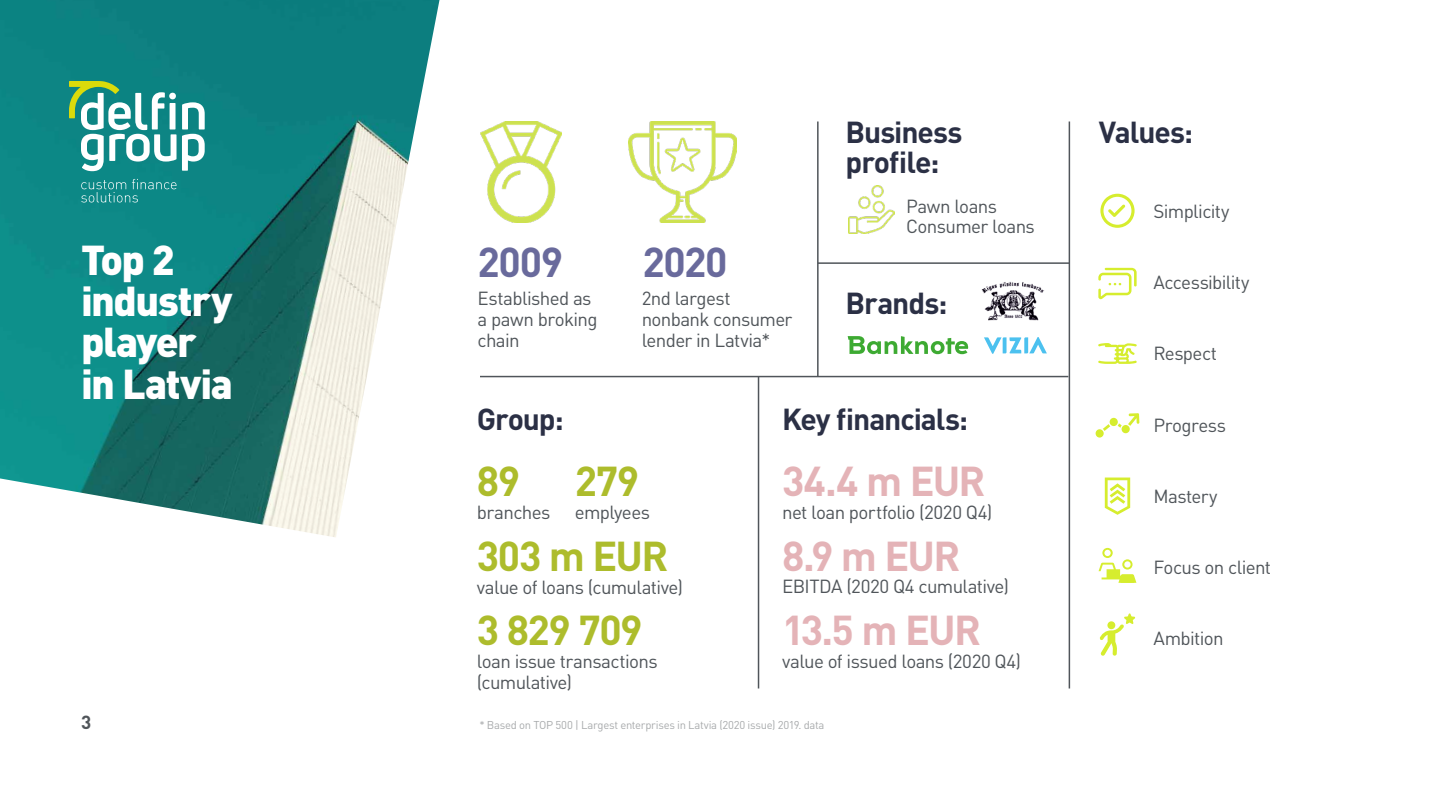
<style>
.page{position:relative;width:1440px;height:810px;background:#fff}
.page>*{position:absolute;margin:0;border:0;box-sizing:border-box;transform-origin:0 0}
.t1{font:900 41.25px/41.2px "DIN Pro";letter-spacing:-.035em;color:#fff}
.t2{font:700 41.25px "DIN Pro";letter-spacing:-.045em;color:#e4b3b7}
.t3{font:700 41.25px "DIN Pro";letter-spacing:-.035em;color:#adbc2c}
.t4{font:700 41.25px "DIN Pro";letter-spacing:-.035em;color:#696a9c}
.t5{font:700 30px/30px "DIN Pro";letter-spacing:-.035em;color:#2b3045}
.t6{font:18.75px/20.6px "DIN Pro";letter-spacing:-.035em;color:#50555a}
.t7{font:700 18.75px "DIN Pro";color:#50555a}
.t8{font:11.25px "DIN Pro";letter-spacing:-.025em;color:#a8aaac}
</style>
<div class="page">
<img style="left:0;top:0;width:440px;height:537px">
<svg style="left:69px;top:81px;width:136px;height:90px"></svg>
<svg style="left:81px;top:179px;width:96px;height:24px;background:#269493"></svg>
<hr style="left:758px;top:377px;width:1px;height:311px;background:#50555a">
<hr style="left:817px;top:122px;width:2px;height:255px;background:#50555a">
<hr style="left:818px;top:262px;width:251px;height:2px;background:#50555a">
<hr style="left:1069px;top:122px;width:1px;height:566px;background:#50555a">
<hr style="left:480px;top:376px;width:588px;height:1px;background:#50555a">
<img style="left:480px;top:121px;width:81px;height:102px">
<img style="left:628px;top:121px;width:109px;height:102px">
<img style="left:848px;top:186px;width:47px;height:47px">
<svg style="left:1100px;top:194px;width:35px;height:34px"></svg>
<svg style="left:1098px;top:268px;width:39px;height:31px"></svg>
<svg style="left:1098px;top:343px;width:39px;height:21px"></svg>
<svg style="left:1096px;top:413px;width:43px;height:25px"></svg>
<svg style="left:1105px;top:478px;width:25px;height:37px"></svg>
<svg style="left:1099px;top:548px;width:37px;height:35px"></svg>
<svg style="left:1100px;top:613px;width:35px;height:43px"></svg>
<svg style="left:984px;top:337px;width:63px;height:17px"></svg>
<svg style="left:848px;top:336px;width:121px;height:18px"></svg>
<img style="left:981px;top:281px;width:63px;height:40px">
<h1 class="t1" style="left:81px;top:238px;width:153px">Top 2 industry player in Latvia</h1>
<p class="t7" style="left:81px;top:709px;width:12px">3</p>
<h2 class="t5" style="left:846px;top:116px;width:119px">Business profile:</h2>
<h1 class="t4" style="left:478px;top:234px;width:87px">2009</h1>
<h1 class="t4" style="left:642px;top:234px;width:86px">2020</h1>
<p class="t6" style="left:642px;top:286px;width:152px">2nd largest nonbank consumer lender in Latvia*</p>
<p class="t6" style="left:478px;top:286px;width:122px">Established as a pawn broking chain</p>
<p class="t6" style="left:906px;top:194px;width:130px">Pawn loans<br>Consumer loans</p>
<h2 class="t5" style="left:846px;top:287px;width:103px">Brands:</h2>
<h2 class="t5" style="left:477px;top:402px;width:88px">Group:</h2>
<h2 class="t5" style="left:782px;top:402px;width:188px">Key financials:</h2>
<h1 class="t3" style="left:477px;top:453px;width:45px">89</h1>
<p class="t6" style="left:477px;top:500px;width:75px">branches</p>
<h1 class="t3" style="left:575px;top:453px;width:66px">279</h1>
<p class="t6" style="left:575px;top:500px;width:77px">emplyees</p>
<h1 class="t2" style="left:782px;top:453px;width:205px">34.4 m EUR</h1>
<p class="t6" style="left:782px;top:500px;width:212px">net loan portfolio (2020 Q4)</p>
<h1 class="t3" style="left:477px;top:528px;width:193px">303 m EUR</h1>
<p class="t6" style="left:477px;top:575px;width:208px">value of loans (cumulative)</p>
<h1 class="t3" style="left:477px;top:602px;width:167px">3 829 709</h1>
<p class="t6" style="left:477px;top:649px;width:182px">loan issue transactions (cumulative)</p>
<h1 class="t2" style="left:782px;top:528px;width:180px">8.9 m EUR</h1>
<p class="t6" style="left:782px;top:574px;width:228px">EBITDA (2020 Q4 cumulative)</p>
<h1 class="t2" style="left:782px;top:602px;width:200px">13.5 m EUR</h1>
<p class="t6" style="left:782px;top:649px;width:240px">value of issued loans (2020 Q4)</p>
<p class="t8" style="left:479px;top:716px;width:347px">* Based on TOP 500 | Largest enterprises in Latvia (2020 issue) 2019. data</p>
<h2 class="t5" style="left:1099px;top:116px;width:96px">Values:</h2>
<p class="t6" style="left:1153px;top:199px;width:78px">Simplicity</p>
<p class="t6" style="left:1153px;top:270px;width:98px">Accessibility</p>
<p class="t6" style="left:1153px;top:341px;width:65px">Respect</p>
<p class="t6" style="left:1153px;top:413px;width:74px">Progress</p>
<p class="t6" style="left:1153px;top:484px;width:66px">Mastery</p>
<p class="t6" style="left:1153px;top:555px;width:119px">Focus on client</p>
<p class="t6" style="left:1153px;top:626px;width:72px">Ambition</p>
</div>
